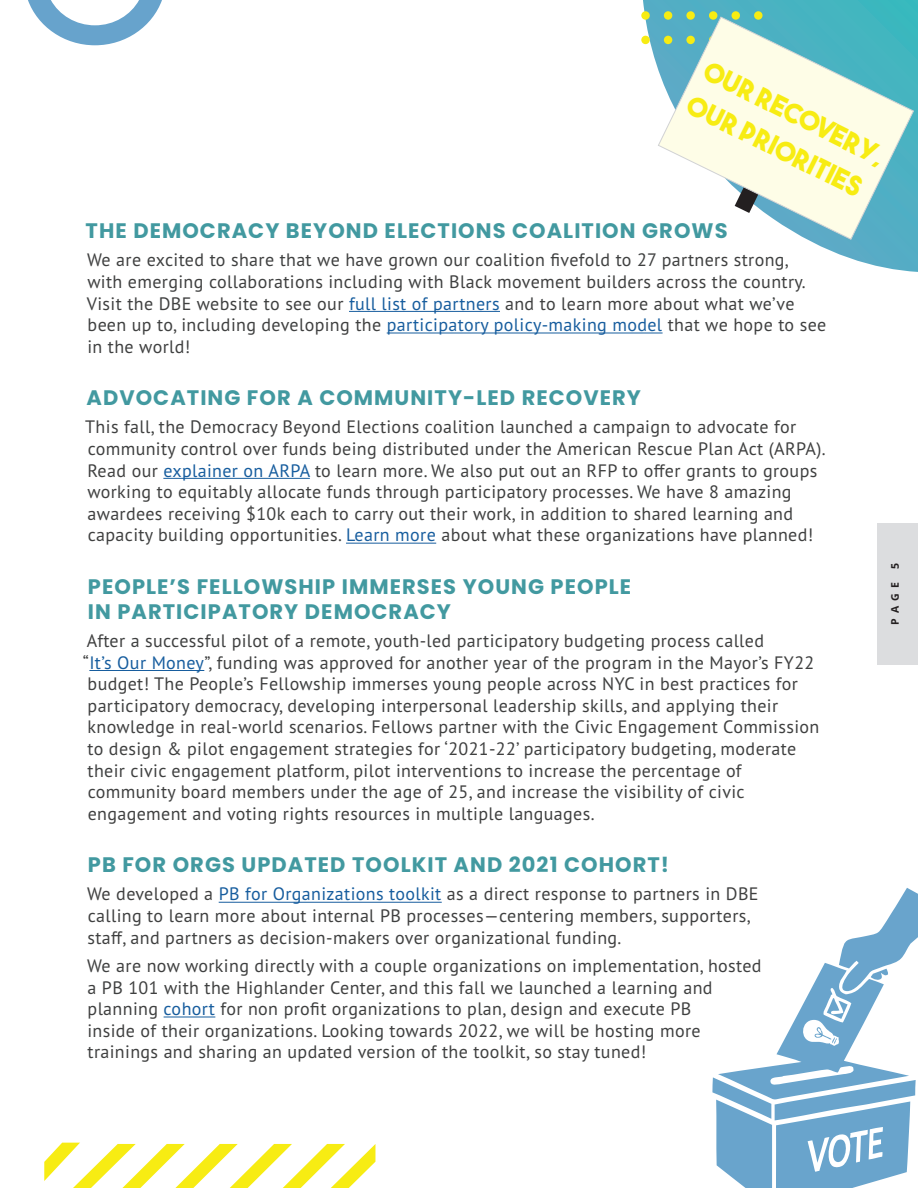
<style>
.page{position:relative;width:918px;height:1188px;background:#fff}
.page>*{position:absolute;margin:0;border:0;box-sizing:border-box;transform-origin:0 0}
.Section_Paragraph{font:27px/37.8px "The Bold Font";color:#f7ec13}
.t1{font:700 21px/25.2px "Poppins";letter-spacing:.05em;color:#4299a0}
.t2{font:18px/21.6px "PT Sans Pro";letter-spacing:.02em;color:#3f4040}
.t3{font:700 10.5px "Open Sans";color:#231f20}
.s1{color:#175d9e}
</style>
<div class="page">
<svg style="left:643px;top:0;width:275px;height:272px"></svg>
<svg style="left:28px;top:0;width:134px;height:45px"></svg>
<div style="left:641px;top:11px;width:9px;height:9px;background:#f7ec13;border-radius:50%"></div>
<div style="left:641px;top:36px;width:9px;height:8px;background:#f7ec13;border-radius:50%"></div>
<div style="left:664px;top:11px;width:8px;height:9px;background:#f7ec13;border-radius:50%"></div>
<div style="left:686px;top:11px;width:9px;height:9px;background:#f7ec13;border-radius:50%"></div>
<div style="left:709px;top:11px;width:8px;height:9px;background:#f7ec13;border-radius:50%"></div>
<div style="left:732px;top:11px;width:8px;height:9px;background:#f7ec13;border-radius:50%"></div>
<div style="left:754px;top:11px;width:9px;height:9px;background:#f7ec13;border-radius:50%"></div>
<svg style="left:712px;top:888px;width:206px;height:300px"></svg>
<svg style="left:44px;top:1143px;width:331px;height:45px"></svg>
<hr style="left:349px;top:311px;width:151px;height:1px;background:#175d9e">
<hr style="left:387px;top:333px;width:276px;height:1px;background:#175d9e">
<hr style="left:163px;top:478px;width:147px;height:1px;background:#175d9e">
<hr style="left:346px;top:543px;width:90px;height:1px;background:#175d9e">
<hr style="left:89px;top:670px;width:115px;height:1px;background:#175d9e">
<hr style="left:219px;top:902px;width:223px;height:1px;background:#175d9e">
<hr style="left:164px;top:1017px;width:51px;height:1px;background:#175d9e">
<svg style="left:658px;top:16px;width:256px;height:224px;background:#c5e3dc"></svg>
<div style="left:877px;top:523px;width:41px;height:142px;background:#dcdddf"></div>
<p class="Section_Paragraph" style="left:715px;top:51px;width:200px;rotate:27deg">Our Recovery,<br>Our Priorities</p>
<p class="t1" style="left:86px;top:218px;width:644px">THE DEMOCRACY BEYOND ELECTIONS COALITION GROWS</p>
<p class="t2" style="left:87px;top:249px;width:741px">We are excited to share that we have grown our coalition fivefold to 27 partners strong, with emerging collaborations including with Black movement builders across the country.<br>Visit the DBE website to see our <span class="s1">full list of partners</span> and to learn more about what we’ve been up to, including developing the <span class="s1">participatory policy-making model</span> that we hope to see in the world!</p>
<p class="t1" style="left:87px;top:385px;width:556px">ADVOCATING FOR A COMMUNITY-LED RECOVERY</p>
<p class="t2" style="left:85px;top:416px;width:742px">This fall, the Democracy Beyond Elections coalition launched a campaign to advocate for community control over funds being distributed under the American Rescue Plan Act (ARPA).<br>Read our <span class="s1">explainer on ARPA</span> to learn more. We also put out an RFP to offer grants to groups working to equitably allocate funds through participatory processes. We have 8 amazing awardees receiving $10k each to carry out their work, in addition to shared learning and capacity building opportunities. <span class="s1">Learn more</span> about what these organizations have planned!</p>
<p class="t1" style="left:88px;top:574px;width:545px">PEOPLE’S FELLOWSHIP IMMERSES YOUNG PEOPLE<br>IN PARTICIPATORY DEMOCRACY</p>
<p class="t2" style="left:83px;top:630px;width:738px">After a successful pilot of a remote, youth-led participatory budgeting process called<br>“<span class="s1">It’s Our Money</span>”, funding was approved for another year of the program in the Mayor’s FY22 budget! The People’s Fellowship immerses young people across NYC in best practices for participatory democracy, developing interpersonal leadership skills, and applying their knowledge in real-world scenarios. Fellows partner with the Civic Engagement Commission to design &amp; pilot engagement strategies for ‘2021-22’ participatory budgeting, moderate their civic engagement platform, pilot interventions to increase the percentage of community board members under the age of 25, and increase the visibility of civic engagement and voting rights resources in multiple languages.</p>
<p class="t1" style="left:88px;top:852px;width:583px">PB FOR ORGS UPDATED TOOLKIT AND 2021 COHORT!</p>
<p class="t2" style="left:87px;top:883px;width:673px">We developed a <span class="s1">PB for Organizations toolkit</span> as a direct response to partners in DBE calling to learn more about internal PB processes—centering members, supporters, staff, and partners as decision-makers over organizational funding.</p>
<p class="t2" style="left:87px;top:954px;width:676px">We are now working directly with a couple organizations on implementation, hosted a PB 101 with the Highlander Center, and this fall we launched a learning and planning <span class="s1">cohort</span> for non profit organizations to plan, design and execute PB<br>inside of their organizations. Looking towards 2022, we will be hosting more trainings and sharing an updated version of the toolkit, so stay tuned!</p>
<p class="t3" style="left:888px;top:569px;width:7px;rotate:-90deg">5</p>
<p class="t3" style="left:888px;top:625px;width:45px;rotate:-90deg">PAGE</p>
</div>
